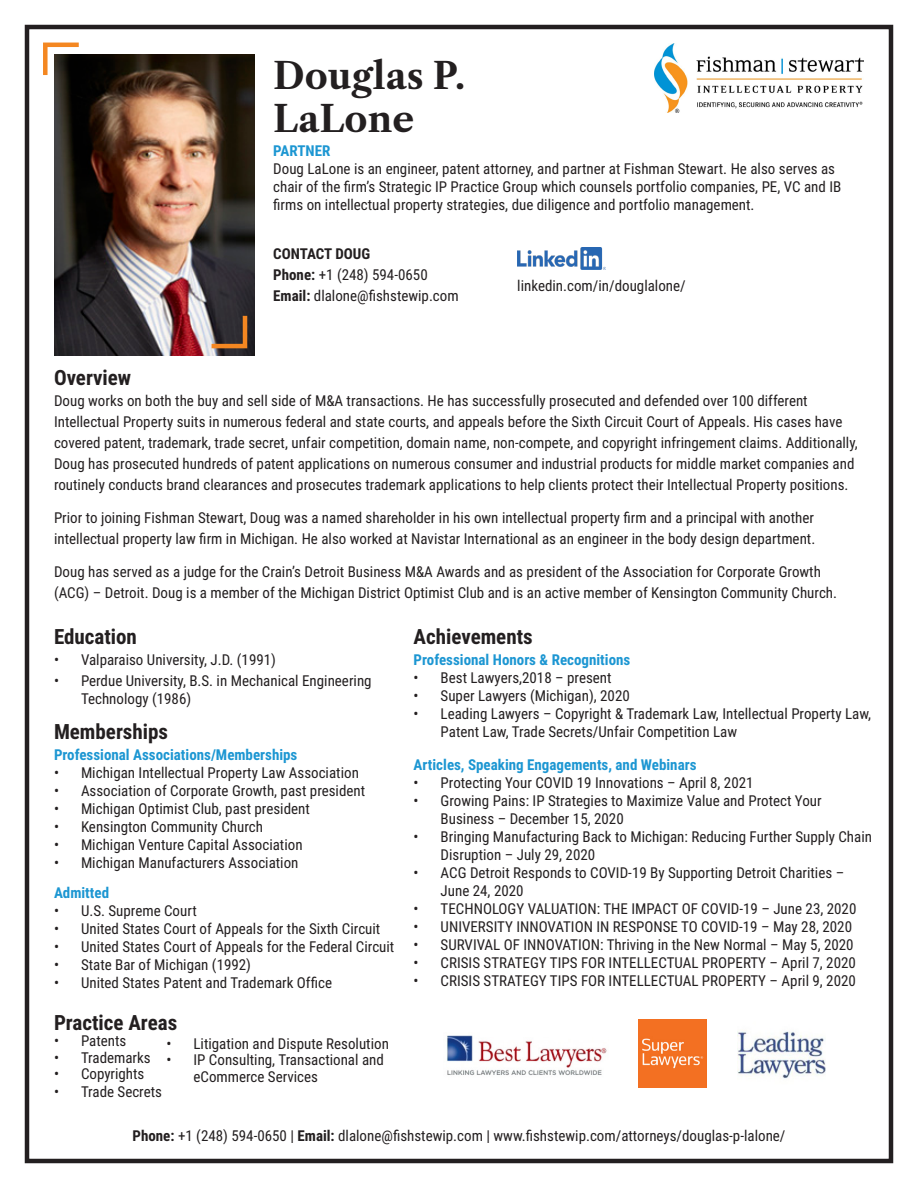
<style>
.page{position:relative;width:918px;height:1188px;background:#fff}
.page>*{position:absolute;margin:0;border:0;box-sizing:border-box;transform-origin:0 0}
.Body_text{font:700 36px "Libre Caslon Text";color:#231f20}
.Overview_Header_Styl{font:700 21px "Roboto Condensed";color:#231f20}
.Body_text-2{font:15px/18px "Roboto Condensed";color:#231f20}
.Body_text-3{font:700 15px "Roboto Condensed";color:#1c96d2}
.Body_text-4{font:700 15px "Roboto Condensed";color:#231f20}
.s1{font-weight:700}
</style>
<div class="page">
<div style="left:25px;top:25px;width:868px;height:1138px;border:4px solid #231f20"></div>
<img style="left:654px;top:43px;width:210px;height:70px">
<img style="left:517px;top:248px;width:89px;height:21px">
<img style="left:54px;top:54px;width:201px;height:302px">
<svg style="left:207px;top:311px;width:43px;height:40px;background:#5f4b3f"></svg>
<svg style="left:43px;top:42px;width:40px;height:38px"></svg>
<img style="left:446px;top:1035px;width:161px;height:41px">
<img style="left:639px;top:1020px;width:68px;height:67px">
<img style="left:738px;top:1031px;width:87px;height:48px">
<p class="Body_text" style="left:273px;top:54px;width:193px">Douglas P.</p>
<p class="Body_text" style="left:273px;top:97px;width:142px">LaLone</p>
<p class="Body_text-3" style="left:273px;top:140px;width:59px">PARTNER</p>
<p class="Body_text-2" style="left:273px;top:159px;width:570px">Doug LaLone is an engineer, patent attorney, and partner at Fishman Stewart. He also serves as chair of the firm’s Strategic IP Practice Group which counsels portfolio companies, PE, VC and IB firms on intellectual property strategies, due diligence and portfolio management.</p>
<p class="Body_text-4" style="left:273px;top:243px;width:99px">CONTACT DOUG</p>
<p class="Body_text-2" style="left:273px;top:265px;width:156px"><span class="s1">Phone:</span> +1 (248) 594-0650</p>
<p class="Body_text-2" style="left:273px;top:286px;width:187px"><span class="s1">Email:</span> dlalone@fishstewip.com</p>
<p class="Body_text-2" style="left:517px;top:276px;width:170px">linkedin.com/in/douglalone/</p>
<p class="Overview_Header_Styl" style="left:54px;top:363px;width:79px">Overview</p>
<p class="Body_text-2" style="left:54px;top:390px;width:805px;line-height:21px">Doug works on both the buy and sell side of M&amp;A transactions. He has successfully prosecuted and defended over 100 different Intellectual Property suits in numerous federal and state courts, and appeals before the Sixth Circuit Court of Appeals. His cases have covered patent, trademark, trade secret, unfair competition, domain name, non-compete, and copyright infringement claims. Additionally, Doug has prosecuted hundreds of patent applications on numerous consumer and industrial products for middle market companies and routinely conducts brand clearances and prosecutes trademark applications to help clients protect their Intellectual Property positions.</p>
<p class="Body_text-2" style="left:54px;top:507px;width:763px;line-height:21px">Prior to joining Fishman Stewart, Doug was a named shareholder in his own intellectual property firm and a principal with another intellectual property law firm in Michigan. He also worked at Navistar International as an engineer in the body design department.</p>
<p class="Body_text-2" style="left:54px;top:561px;width:785px;line-height:21px">Doug has served as a judge for the Crain’s Detroit Business M&amp;A Awards and as president of the Association for Corporate Growth (ACG) – Detroit. Doug is a member of the Michigan District Optimist Club and is an active member of Kensington Community Church.</p>
<p class="Overview_Header_Styl" style="left:414px;top:622px;width:121px">Achievements</p>
<p class="Body_text-3" style="left:414px;top:649px;width:218px">Professional Honors &amp; Recognitions</p>
<p class="Body_text-2" style="left:414px;top:668px;width:199px">• Best Lawyers,2018 – present</p>
<p class="Body_text-2" style="left:414px;top:686px;width:218px">• Super Lawyers (Michigan), 2020</p>
<p class="Body_text-2" style="left:441px;top:704px;width:432px;text-indent:-27px">• Leading Lawyers – Copyright &amp; Trademark Law, Intellectual Property Law,<br>Patent Law, Trade Secrets/Unfair Competition Law</p>
<p class="Body_text-3" style="left:414px;top:754px;width:284px">Articles, Speaking Engagements, and Webinars</p>
<p class="Body_text-2" style="left:414px;top:773px;width:341px">• Protecting Your COVID 19 Innovations – April 8, 2021</p>
<p class="Body_text-2" style="left:441px;top:791px;width:383px;text-indent:-27px">• Growing Pains: IP Strategies to Maximize Value and Protect Your<br>Business – December 15, 2020</p>
<p class="Body_text-2" style="left:441px;top:827px;width:433px;text-indent:-27px">• Bringing Manufacturing Back to Michigan: Reducing Further Supply Chain<br>Disruption – July 29, 2020</p>
<p class="Body_text-2" style="left:441px;top:863px;width:405px;text-indent:-27px">• ACG Detroit Responds to COVID-19 By Supporting Detroit Charities –<br>June 24, 2020</p>
<p class="Body_text-2" style="left:414px;top:899px;width:444px">• TECHNOLOGY VALUATION: THE IMPACT OF COVID-19 – June 23, 2020</p>
<p class="Body_text-2" style="left:414px;top:917px;width:440px">• UNIVERSITY INNOVATION IN RESPONSE TO COVID-19 – May 28, 2020</p>
<p class="Body_text-2" style="left:414px;top:935px;width:442px">• SURVIVAL OF INNOVATION: Thriving in the New Normal – May 5, 2020</p>
<p class="Body_text-2" style="left:414px;top:953px;width:444px">• CRISIS STRATEGY TIPS FOR INTELLECTUAL PROPERTY – April 7, 2020</p>
<p class="Body_text-2" style="left:414px;top:971px;width:444px">• CRISIS STRATEGY TIPS FOR INTELLECTUAL PROPERTY – April 9, 2020</p>
<p class="Overview_Header_Styl" style="left:54px;top:622px;width:84px">Education</p>
<p class="Body_text-2" style="left:54px;top:650px;width:224px">• Valparaiso University, J.D. (1991)</p>
<p class="Body_text-2" style="left:81px;top:671px;width:292px;text-indent:-27px">• Perdue University, B.S. in Mechanical Engineering<br>Technology (1986)</p>
<p class="Overview_Header_Styl" style="left:54px;top:716px;width:116px">Memberships</p>
<p class="Body_text-3" style="left:54px;top:744px;width:245px">Professional Associations/Memberships</p>
<p class="Body_text-2" style="left:54px;top:763px;width:306px">• Michigan Intellectual Property Law Association</p>
<p class="Body_text-2" style="left:54px;top:781px;width:313px">• Association of Corporate Growth, past president</p>
<p class="Body_text-2" style="left:54px;top:799px;width:257px">• Michigan Optimist Club, past president</p>
<p class="Body_text-2" style="left:54px;top:817px;width:210px">• Kensington Community Church</p>
<p class="Body_text-2" style="left:54px;top:835px;width:250px">• Michigan Venture Capital Association</p>
<p class="Body_text-2" style="left:54px;top:853px;width:246px">• Michigan Manufacturers Association</p>
<p class="Body_text-3" style="left:54px;top:882px;width:57px">Admitted</p>
<p class="Body_text-2" style="left:54px;top:901px;width:144px">• U.S. Supreme Court</p>
<p class="Body_text-2" style="left:54px;top:919px;width:328px">• United States Court of Appeals for the Sixth Circuit</p>
<p class="Body_text-2" style="left:54px;top:937px;width:342px">• United States Court of Appeals for the Federal Circuit</p>
<p class="Body_text-2" style="left:54px;top:955px;width:199px">• State Bar of Michigan (1992)</p>
<p class="Body_text-2" style="left:54px;top:973px;width:280px">• United States Patent and Trademark Office</p>
<p class="Overview_Header_Styl" style="left:54px;top:1008px;width:125px">Practice Areas</p>
<p class="Body_text-2" style="left:54px;top:1031px;width:74px">• Patents</p>
<p class="Body_text-2" style="left:54px;top:1048px;width:98px">• Trademarks</p>
<p class="Body_text-2" style="left:54px;top:1064px;width:92px">• Copyrights</p>
<p class="Body_text-2" style="left:54px;top:1082px;width:110px">• Trade Secrets</p>
<p class="Body_text-2" style="left:166px;top:1034px;width:224px">• Litigation and Dispute Resolution</p>
<p class="Body_text-2" style="left:194px;top:1051px;width:192px;line-height:16.5px;text-indent:-27px">• IP Consulting, Transactional and eCommerce Services</p>
<p class="Body_text-2" style="left:133px;top:1126px;width:655px"><span class="s1">Phone:</span> +1 (248) 594-0650 | <span class="s1">Email:</span> dlalone@fishstewip.com | www.fishstewip.com/attorneys/douglas-p-lalone/</p>
</div>
